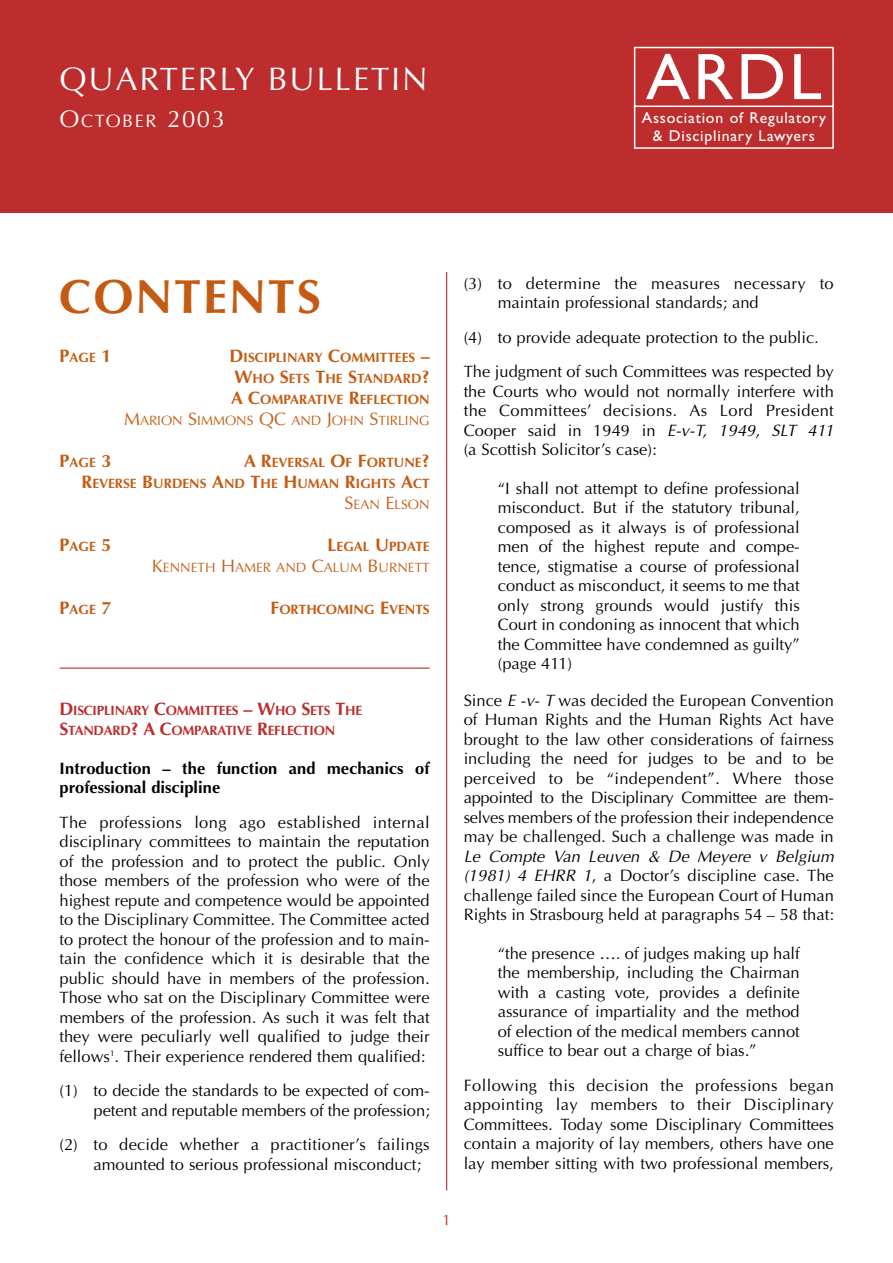
<style>
.page{position:relative;width:893px;height:1263px;background:#fff}
.page>*{position:absolute;margin:0;border:0;box-sizing:border-box;transform-origin:0 0}
.t1{font:66px "Gill Sans";color:#fff}
.t2{font:700 48px "Optima";letter-spacing:.04em;color:#c55b12}
.t3{font:32.7px "Optima";letter-spacing:.055em;color:#fff}
.t4{font:18px "Optima";letter-spacing:.09em;color:#fff}
.t5{font:16.5px/19.5px "Optima";color:#000;text-align:justify}
.t6{font:700 16.5px/19.5px "Optima";letter-spacing:.005em;color:#000}
.t7{font:15.75px/18px "Gill Sans";letter-spacing:.05em;color:#fff;text-align:center}
.t8{font:15px "Optima";color:#bd2d2d}
.t9{font:700 13.5px/21px "Optima";color:#c55b12;text-align:right}
.t10{font:700 13.5px/19.5px "Optima";letter-spacing:-.02em;color:#bd2d2d}
.t11{font:13.5px/21px "Optima";color:#c55b12;text-align:right}
.s1{font-size:24px}
.s2{font-size:18px}
.s3{font-weight:400;font-size:18px}
.s4{font-weight:400}
.s5{font-weight:700;font-size:18px}
.s6{font-weight:700}
.s7{font-style:italic}
</style>
<div class="page">
<hr style="left:60px;top:668px;width:369px;height:1px;background:#bd2d2d">
<hr style="left:446px;top:272px;width:1px;height:919px;background:#bd2d2d">
<div style="left:0;top:0;width:892px;height:213px;background:#bd2d2d"></div>
<svg style="left:633px;top:46px;width:201px;height:103px"></svg>
<h3 class="t3" style="left:60px;top:65px;width:369px">QUARTERLY BULLETIN</h3>
<p class="t4" style="left:60px;top:113px;width:167px"><span class="s1">O</span>CTOBER <span class="s1">2003</span></p>
<h1 class="t1" style="left:646px;top:54px;width:177px">ARDL</h1>
<p class="t7" style="left:641px;top:111px;width:186px">Association of Regulatory &amp; Disciplinary Lawyers</p>
<h2 class="t2" style="left:60px;top:276px;width:263px">CONTENTS</h2>
<p class="t9" style="left:60px;top:348px;width:53px"><span class="s2">P</span>AGE <span class="s2">1</span></p>
<p class="t9" style="left:124px;top:348px;width:307px"><span class="s2">D</span>ISCIPLINARY <span class="s2">C</span>OMMITTEES <span class="s2">–<br>W</span>HO <span class="s2">S</span>ETS <span class="s2">T</span>HE <span class="s2">S</span>TANDARD<span class="s2">?<br>A C</span>OMPARATIVE <span class="s2">R</span>EFLECTION<br><span class="s3">M</span><span class="s4">ARION</span> <span class="s3">S</span><span class="s4">IMMONS</span> <span class="s3">QC</span> <span class="s4">AND</span> <span class="s3">J</span><span class="s4">OHN</span> <span class="s3">S</span><span class="s4">TIRLING</span></p>
<p class="t9" style="left:60px;top:453px;width:53px"><span class="s2">P</span>AGE <span class="s2">3</span></p>
<p class="t9" style="left:81px;top:453px;width:350px"><span class="s2">A R</span>EVERSAL <span class="s2">O</span>F <span class="s2">F</span>ORTUNE<span class="s2">?<br>R</span>EVERSE <span class="s2">B</span>URDENS <span class="s2">A</span>ND <span class="s2">T</span>HE <span class="s2">H</span>UMAN <span class="s2">R</span>IGHTS <span class="s2">A</span>CT<br><span class="s3">S</span><span class="s4">EAN</span> <span class="s3">E</span><span class="s4">LSON</span></p>
<p class="t9" style="left:60px;top:537px;width:53px"><span class="s2">P</span>AGE <span class="s2">5</span></p>
<p class="t11" style="left:152px;top:537px;width:279px"><span class="s5">L</span><span class="s6">EGAL</span> <span class="s5">U</span><span class="s6">PDATE<br></span><span class="s2">K</span>ENNETH <span class="s2">H</span>AMER AND <span class="s2">C</span>ALUM <span class="s2">B</span>URNETT</p>
<p class="t9" style="left:60px;top:600px;width:53px"><span class="s2">P</span>AGE <span class="s2">7</span></p>
<p class="t9" style="left:270px;top:600px;width:161px"><span class="s2">F</span>ORTHCOMING <span class="s2">E</span>VENTS</p>
<p class="t10" style="left:60px;top:702px;width:304px"><span class="s2">D</span>ISCIPLINARY <span class="s2">C</span>OMMITTEES <span class="s2">– W</span>HO <span class="s2">S</span>ETS <span class="s2">T</span>HE<br><span class="s2">S</span>TANDARD<span class="s2">? A C</span>OMPARATIVE <span class="s2">R</span>EFLECTION</p>
<p class="t6" style="left:60px;top:760px;width:371px">Introduction – the function and mechanics of professional discipline</p>
<p class="t5" style="left:60px;top:814px;width:371px">The professions long ago established internal disciplinary committees to maintain the reputation of the profession and to protect the public. Only those members of the profession who were of the highest repute and competence would be appointed to the Disciplinary Committee. The Committee acted to protect the honour of the profession and to main&shy;tain the confidence which it is desirable that the public should have in members of the profession.<br>Those who sat on the Disciplinary Committee were members of the profession. As such it was felt that they were peculiarly well qualified to judge their fellows<sup>1</sup>. Their experience rendered them qualified:</p>
<p class="t5" style="left:60px;top:1082px;width:371px;text-align:right">(1) to decide the standards to be expected of com&shy;petent and reputable members of the profession;</p>
<p class="t5" style="left:94px;top:1136px;width:337px;text-indent:-34px">(2) to decide whether a practitioner’s failings amounted to serious professional misconduct;</p>
<p class="t5" style="left:497px;top:275px;width:337px;text-indent:-34px">(3) to determine the measures necessary to maintain professional standards; and</p>
<p class="t5" style="left:463px;top:322px;width:371px;line-height:34.3px">(4) to provide adequate protection to the public.<br>The judgment of such Committees was respected by</p>
<p class="t5" style="left:463px;top:383px;width:371px">the Courts who would not normally interfere with the Committees’ decisions. As Lord President Cooper said in 1949 in <span class="s7">E-v-T, 1949, SLT 411 </span>(a Scottish Solicitor’s case):</p>
<p class="t5" style="left:497px;top:480px;width:303px">“I shall not attempt to define professional misconduct. But if the statutory tribunal, composed as it always is of professional men of the highest repute and compe&shy;tence, stigmatise a course of professional conduct as misconduct, it seems to me that only strong grounds would justify this Court in condoning as innocent that which the Committee have condemned as guilty” (page 411)</p>
<p class="t5" style="left:463px;top:692px;width:371px">Since <span class="s7">E -v- T</span> was decided the European Convention of Human Rights and the Human Rights Act have brought to the law other considerations of fairness including the need for judges to be and to be perceived to be “independent”. Where those appointed to the Disciplinary Committee are them&shy;selves members of the profession their independence may be challenged. Such a challenge was made in</p>
<p class="t5" style="left:463px;top:848px;width:371px"><span class="s7">Le Compte Van Leuven &amp; De Meyere v Belgium (1981) 4 EHRR 1</span>, a Doctor’s discipline case. The challenge failed since the European Court of Human Rights in Strasbourg held at paragraphs 54 – 58 that:</p>
<p class="t5" style="left:497px;top:945px;width:303px">“the presence …. of judges making up half the membership, including the Chairman with a casting vote, provides a definite assurance of impartiality and the method of election of the medical members cannot suffice to bear out a charge of bias.”</p>
<p class="t5" style="left:463px;top:1077px;width:371px">Following this decision the professions began appointing lay members to their Disciplinary Committees. Today some Disciplinary Committees contain a majority of lay members, others have one lay member sitting with two professional members,</p>
<p class="t8" style="left:442px;top:1213px;width:10px">1</p>
</div>
